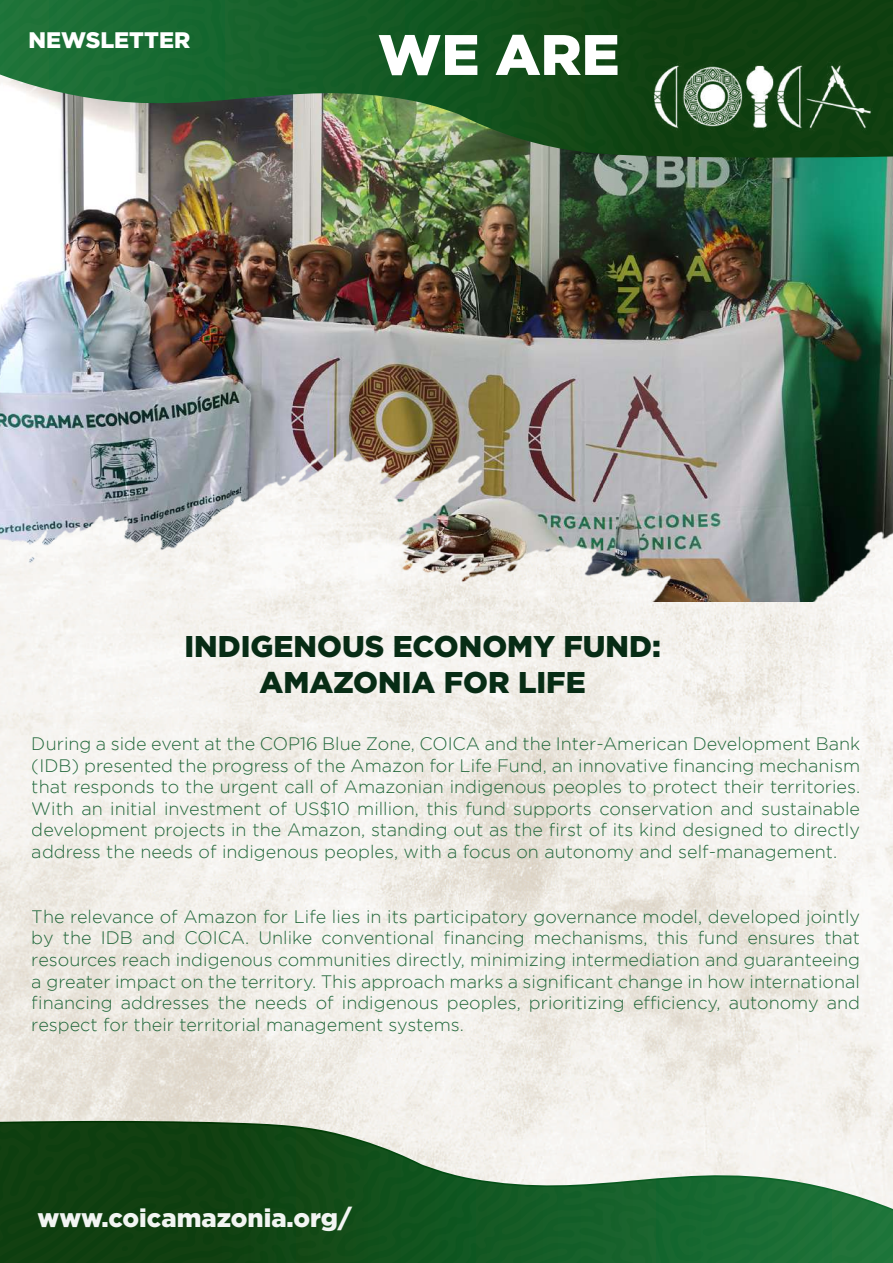
<style>
.page{position:relative;width:893px;height:1263px;background:#fff}
.page>*{position:absolute;margin:0;border:0;box-sizing:border-box;transform-origin:0 0}
.t1{font:900 57px "Gotham";color:#fff}
.t2{font:900 30px/36px "Gotham";color:#072c15;text-align:center}
.t3{font:900 25.5px "Gotham";color:#fff}
.t4{font:900 22.5px "Gotham";color:#fff}
.t5{font:300 18px/21.6px "Gotham";color:#166031;text-align:justify}
</style>
<div class="page">
<img style="left:0;top:602px;width:893px;height:519px">
<img style="left:0;top:160px;width:893px;height:442px">
<img style="left:0;top:0;width:893px;height:160px">
<svg style="left:0;top:1122px;width:893px;height:141px;background:#4a7850"></svg>
<img style="left:637px;top:50px;width:242px;height:81px">
<p class="t4" style="left:28px;top:27px;width:163px">NEWSLETTER</p>
<h1 class="t1" style="left:378px;top:22px;width:243px">WE ARE</h1>
<h2 class="t2" style="left:184px;top:627px;width:478px">INDIGENOUS ECONOMY FUND:<br>AMAZONIA FOR LIFE</h2>
<p class="t5" style="left:32px;top:732px;width:830px">During a side event at the COP16 Blue Zone, COICA and the Inter-American Development Bank (IDB) presented the progress of the Amazon for Life Fund, an innovative financing mechanism that responds to the urgent call of Amazonian indigenous peoples to protect their territories.<br>With an initial investment of US$10 million, this fund supports conservation and sustainable development projects in the Amazon, standing out as the first of its kind designed to directly address the needs of indigenous peoples, with a focus on autonomy and self-management.</p>
<p class="t5" style="left:32px;top:905px;width:830px">The relevance of Amazon for Life lies in its participatory governance model, developed jointly by the IDB and COICA. Unlike conventional financing mechanisms, this fund ensures that resources reach indigenous communities directly, minimizing intermediation and guaranteeing a greater impact on the territory. This approach marks a significant change in how international financing addresses the needs of indigenous peoples, prioritizing efficiency, autonomy and respect for their territorial management systems.</p>
<h3 class="t3" style="left:38px;top:1203px;width:316px">www.coicamazonia.org/</h3>
</div>
